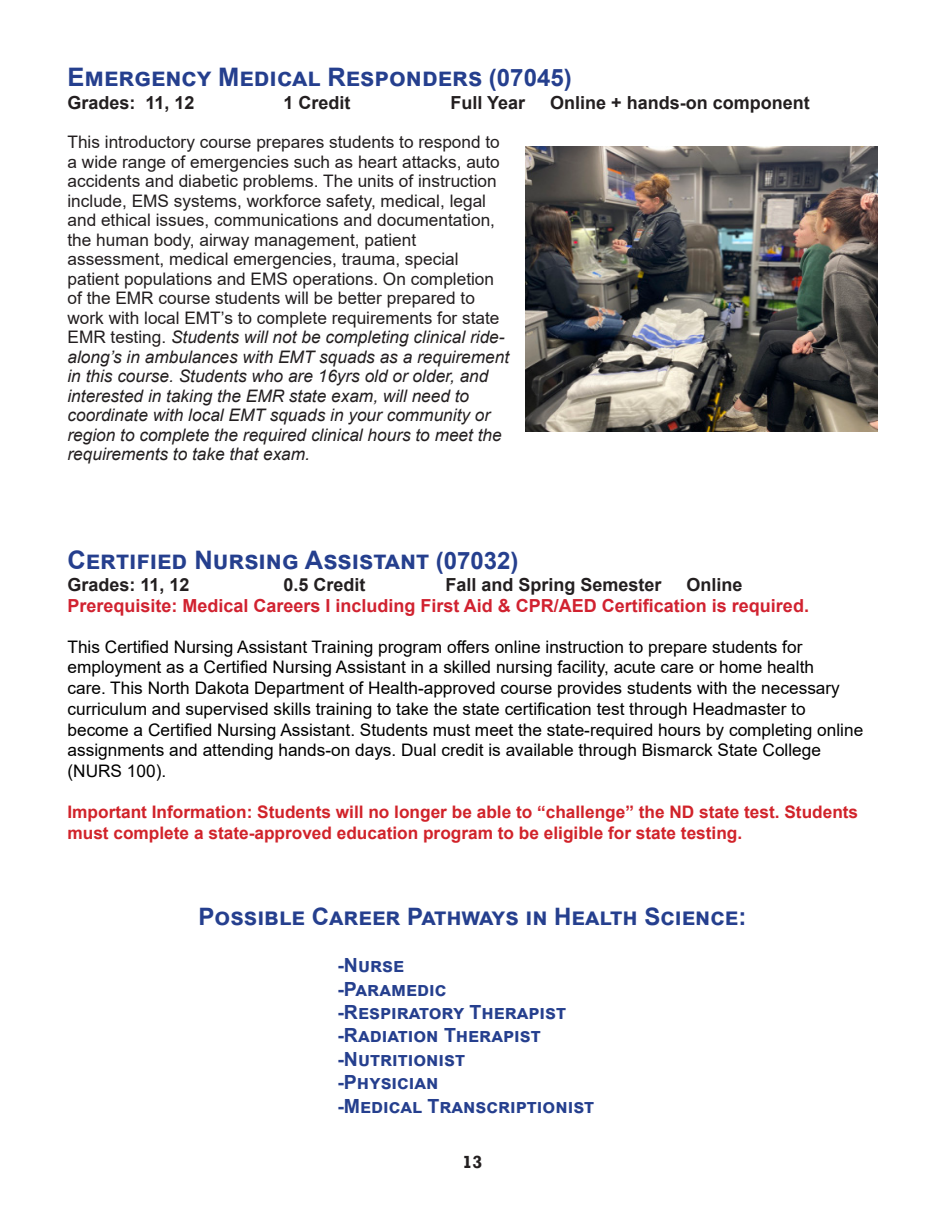
<style>
.page{position:relative;width:945px;height:1215px;background:#fff}
.page>*{position:absolute;margin:0;border:0;box-sizing:border-box;transform-origin:0 0}
.t1{font:700 25.5px "Arial";color:#253f8e}
.t2{font:700 24px "Arial";color:#253f8e}
.t3{font:700 19.5px "Arial";color:#253f8e}
.t4{font:700 18px "Arial";color:#231f20}
.t5{font:700 18px "Arial";color:#d12230}
.t6{font:700 18px "Rockwell";color:#231f20}
.t7{font:17.25px/19.5px "Arial";color:#231f20}
.t8{font:17.25px/20.7px "Arial";color:#000}
.t9{font:700 17.25px/20.7px "Arial";color:#d1232a}
.s1{font-size:24px}
.s2{font-style:italic}
.s3{color:#d1232a}
</style>
<div class="page">
<img style="left:525px;top:147px;width:353px;height:285px">
<p class="t1" style="left:68px;top:59px;width:506px">Emergency Medical Responders <span class="s1">(07045)</span></p>
<p class="t4" style="left:68px;top:90px;width:129px">Grades: 11, 12</p>
<p class="t4" style="left:284px;top:90px;width:69px">1 Credit</p>
<p class="t4" style="left:451px;top:90px;width:76px">Full Year</p>
<p class="t4" style="left:550px;top:90px;width:261px">Online + hands-on component</p>
<p class="t7" style="left:68px;top:133px;width:443px">This introductory course prepares students to respond to a wide range of emergencies such as heart attacks, auto accidents and diabetic problems. The units of instruction include, EMS systems, workforce safety, medical, legal and ethical issues, communications and documentation, the human body, airway management, patient assessment, medical emergencies, trauma, special patient populations and EMS operations. On completion of the EMR course students will be better prepared to work with local EMT’s to complete requirements for state EMR testing. <span class="s2">Students will not be completing clinical ride&shy;along’s in ambulances with EMT squads as a requirement in this course. Students who are 16yrs old or older, and interested in taking the EMR state exam, will need to coordinate with local EMT squads in your community or region to complete the required clinical hours to meet the requirements to take that exam.</span></p>
<p class="t1" style="left:68px;top:542px;width:453px">Certified Nursing Assistant <span class="s1">(07032)</span></p>
<p class="t4" style="left:68px;top:572px;width:124px">Grades: 11, 12</p>
<p class="t4" style="left:284px;top:572px;width:84px">0.5 Credit</p>
<p class="t4" style="left:446px;top:572px;width:218px">Fall and Spring Semester</p>
<p class="t4" style="left:687px;top:572px;width:58px">Online</p>
<p class="t5" style="left:68px;top:593px;width:743px">Prerequisite: Medical Careers I including First Aid &amp; CPR/AED Certification is required<span class="s3">.</span></p>
<p class="t8" style="left:68px;top:636px;width:797px">This Certified Nursing Assistant Training program offers online instruction to prepare students for employment as a Certified Nursing Assistant in a skilled nursing facility, acute care or home health<br>care. This North Dakota Department of Health-approved course provides students with the necessary curriculum and supervised skills training to take the state certification test through Headmaster to become a Certified Nursing Assistant. Students must meet the state-required hours by completing online assignments and attending hands-on days. Dual credit is available through Bismarck State College (NURS 100).</p>
<p class="t9" style="left:68px;top:802px;width:792px">Important Information: Students will no longer be able to “challenge” the ND state test. Students must complete a state-approved education program to be eligible for state testing.</p>
<p class="t2" style="left:199px;top:900px;width:549px">Possible Career Pathways in Health Science:</p>
<p class="t3" style="left:337px;top:952px;width:68px">-Nurse</p>
<p class="t3" style="left:337px;top:975px;width:110px">-Paramedic</p>
<p class="t3" style="left:337px;top:998px;width:230px">-Respiratory Therapist</p>
<p class="t3" style="left:337px;top:1022px;width:205px">-Radiation Therapist</p>
<p class="t3" style="left:337px;top:1045px;width:129px">-Nutritionist</p>
<p class="t3" style="left:337px;top:1069px;width:103px">-Physician</p>
<p class="t3" style="left:337px;top:1092px;width:258px">-Medical Transcriptionist</p>
<p class="t6" style="left:463px;top:1151px;width:21px">13</p>
</div>
